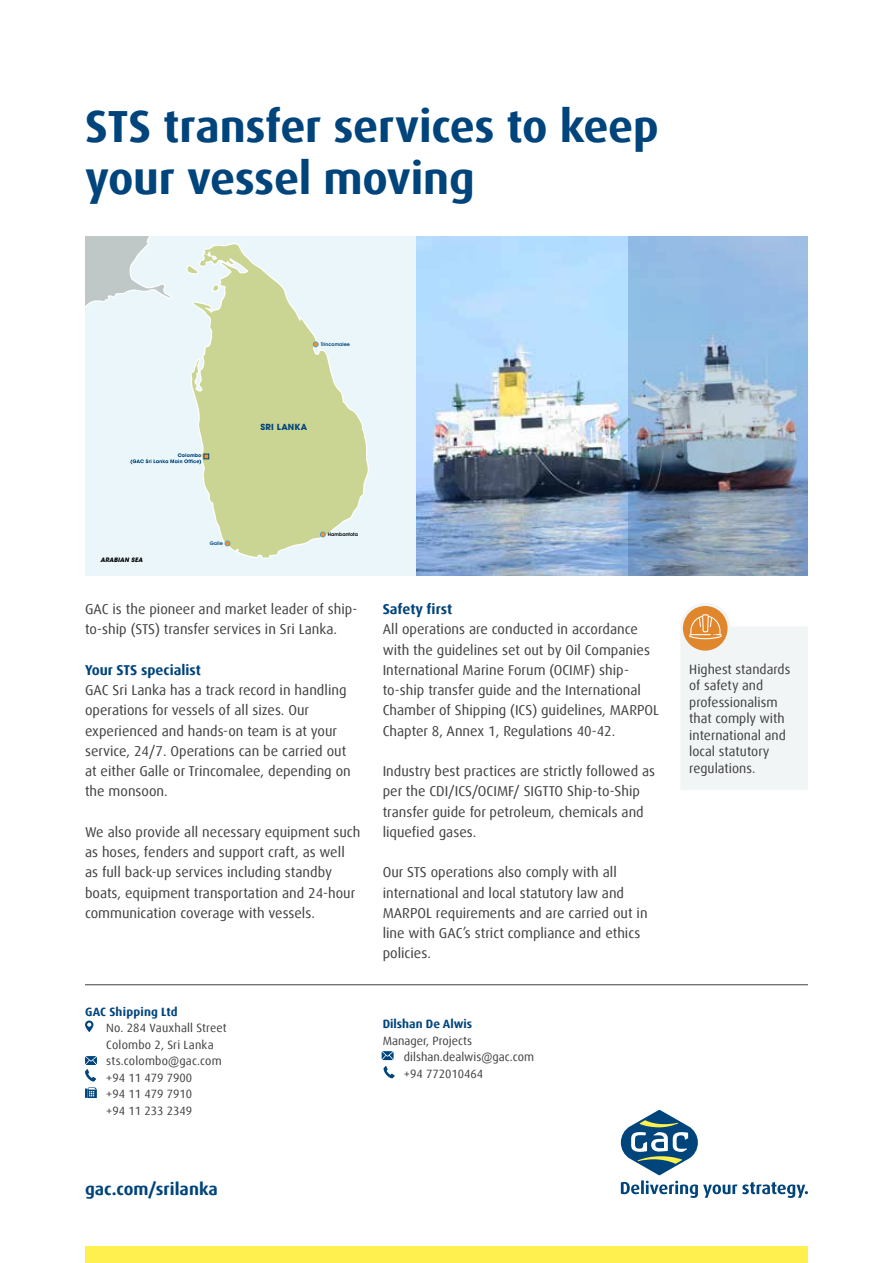
<style>
.page{position:relative;width:893px;height:1263px;background:#fff}
.page>*{position:absolute;margin:0;border:0;box-sizing:border-box;transform-origin:0 0}
.t1{font:700 45px/52.5px "Dax Offc";letter-spacing:-.005em;color:#00447c}
.t2{font:700 17.25px "Dax Offc";color:#00447c}
.t3{font:14.25px/20.2px "Dax Offc";color:#414042}
.t4{font:700 14.25px "Dax Offc";color:#00447c}
.t5{font:13.5px/16.5px "Dax Offc";color:#414042}
.t6{font:12px/16.5px "Dax Offc";color:#414042}
.t7{font:700 12px "Dax Offc";color:#00447c}
.t8{font:700 8.4px "Avant Garde LT";letter-spacing:.025em;color:#00447c}
.t9{font:italic 700 6px "ITC Avant Garde Std";letter-spacing:.015em;color:#000}
.t10{font:600 4.8px "Avant Garde";letter-spacing:.015em;color:#00447c}
.t11{font:600 4.8px "Avant Garde";letter-spacing:.015em;color:#000}
.t12{font:700 4.8px "Avant Garde LT";letter-spacing:.02em;color:#00447c}
</style>
<div class="page">
<div style="left:85px;top:237px;width:332px;height:339px;background:#eaf6fa"></div>
<svg style="left:191px;top:386px;width:178px;height:172px;fill:#cbd593"></svg>
<svg style="left:85px;top:237px;width:332px;height:149px"></svg>
<svg style="left:130px;top:454px;width:79px;height:10px"></svg>
<svg style="left:313px;top:342px;width:5px;height:5px"></svg>
<svg style="left:225px;top:541px;width:5px;height:5px"></svg>
<svg style="left:320px;top:532px;width:6px;height:5px"></svg>
<img style="left:417px;top:237px;width:211px;height:339px">
<svg style="left:628px;top:237px;width:180px;height:339px;background:#8aa6c3"></svg>
<svg style="left:621px;top:1110px;width:187px;height:88px"></svg>
<hr style="left:85px;top:984px;width:723px;height:1px;background:#414042">
<svg style="left:85px;top:1020px;width:8px;height:12px"></svg>
<svg style="left:85px;top:1056px;width:12px;height:25px"></svg>
<svg style="left:85px;top:1087px;width:12px;height:11px"></svg>
<svg style="left:681px;top:603px;width:127px;height:187px"></svg>
<svg style="left:384px;top:1066px;width:11px;height:12px"></svg>
<svg style="left:382px;top:1051px;width:12px;height:9px"></svg>
<div style="left:85px;top:1246px;width:723px;height:17px;background:#fff04f"></div>
<h1 class="t1" style="left:85px;top:100px;width:575px">STS transfer services to keep your vessel moving</h1>
<p class="t8" style="left:117px;top:186px;width:27px">INDIA</p>
<p class="t10" style="left:321px;top:341px;width:31px">Trincomalee</p>
<p class="t12" style="left:178px;top:452px;width:25px">Colombo</p>
<p class="t8" style="left:260px;top:421px;width:48px">SRI LANKA</p>
<p class="t9" style="left:100px;top:556px;width:44px">ARABIAN SEA</p>
<p class="t10" style="left:210px;top:540px;width:14px">Galle</p>
<p class="t11" style="left:328px;top:531px;width:32px">Hambantota</p>
<p class="t3" style="left:85px;top:599px;width:274px">GAC is the pioneer and market leader of ship&shy;to-ship (STS) transfer services in Sri Lanka.</p>
<p class="t4" style="left:85px;top:661px;width:117px">Your STS specialist</p>
<p class="t3" style="left:85px;top:680px;width:267px">GAC Sri Lanka has a track record in handling operations for vessels of all sizes. Our experienced and hands-on team is at your service, 24/7. Operations can be carried out at either Galle or Trincomalee, depending on the monsoon.</p>
<p class="t3" style="left:85px;top:822px;width:277px">We also provide all necessary equipment such as hoses, fenders and support craft, as well as full back-up services including standby boats, equipment transportation and 24-hour communication coverage with vessels.</p>
<p class="t7" style="left:85px;top:1004px;width:94px">GAC Shipping Ltd</p>
<p class="t6" style="left:106px;top:1020px;width:122px">No. 284 Vauxhall Street<br>Colombo 2, Sri Lanka sts.colombo@gac.com +94 11 479 7900<br>+94 11 479 7910<br>+94 11 233 2349</p>
<p class="t4" style="left:383px;top:600px;width:71px">Safety first</p>
<p class="t3" style="left:383px;top:619px;width:278px">All operations are conducted in accordance with the guidelines set out by Oil Companies International Marine Forum (OCIMF) ship&shy;to-ship transfer guide and the International Chamber of Shipping (ICS) guidelines, MARPOL Chapter 8, Annex 1, Regulations 40-42.</p>
<p class="t3" style="left:383px;top:761px;width:274px">Industry best practices are strictly followed as per the CDI/ICS/OCIMF/ SIGTTO Ship-to-Ship transfer guide for petroleum, chemicals and liquefied gases.</p>
<p class="t3" style="left:383px;top:862px;width:266px">Our STS operations also comply with all international and local statutory law and MARPOL requirements and are carried out in line with GAC’s strict compliance and ethics policies.</p>
<p class="t7" style="left:383px;top:1016px;width:91px">Dilshan De Alwis</p>
<p class="t6" style="left:404px;top:1032px;width:132px;text-indent:-21px">Manager, Projects dilshan.dealwis@gac.com +94 772010464</p>
<p class="t2" style="left:85px;top:1178px;width:134px">gac.com/srilanka</p>
<p class="t5" style="left:689px;top:661px;width:103px">Highest standards of safety and professionalism that comply with international and local statutory regulations.</p>
</div>
